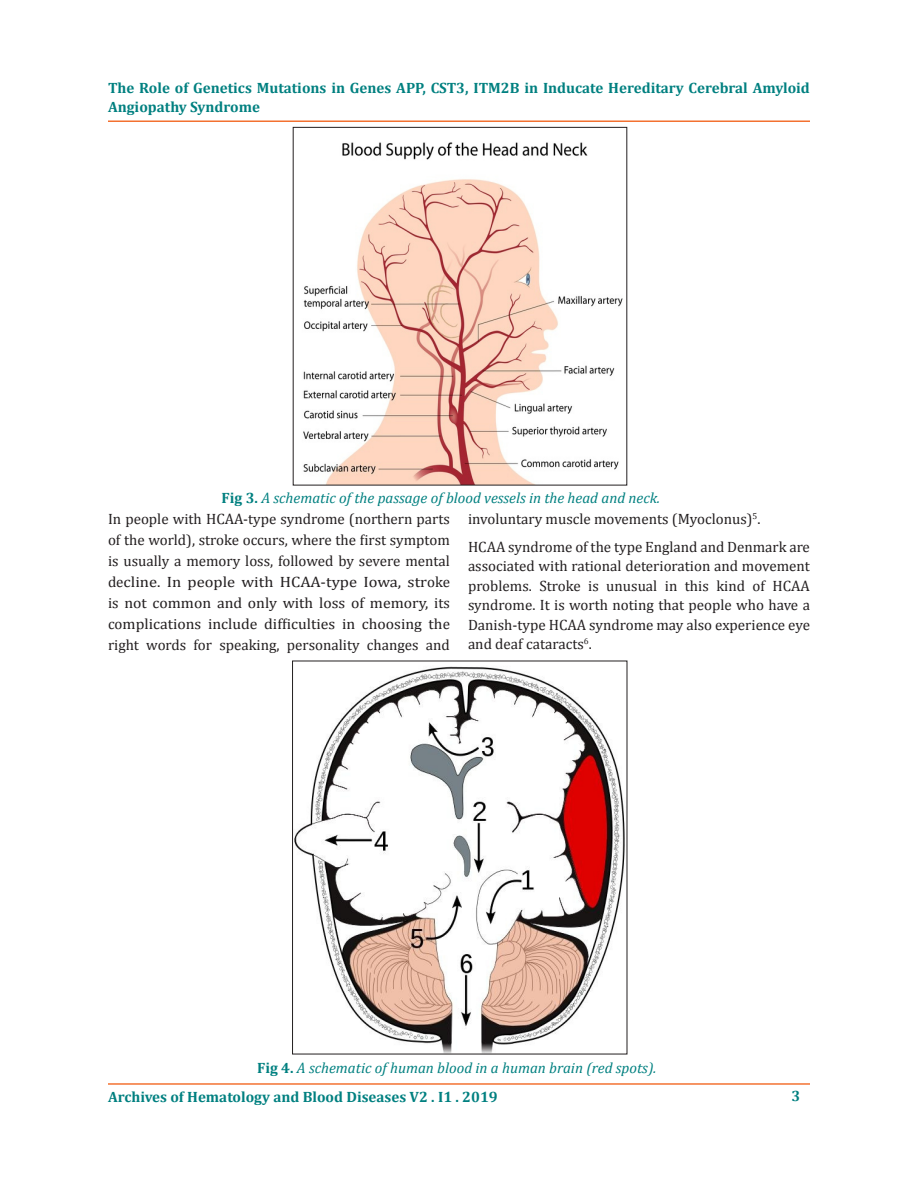
<style>
.page{position:relative;width:918px;height:1188px;background:#fff}
.page>*{position:absolute;margin:0;border:0;box-sizing:border-box;transform-origin:0 0}
.t1{font:15px/21px "Cambria";color:#231f20;text-align:justify}
.t2{font:700 15px/19.5px "Cambria";color:#008080}
.t3{font:italic 15px "Cambria";color:#008080}
.s1{font-weight:700;font-style:normal}
</style>
<div class="page">
<hr style="left:108px;top:1083px;width:702px;height:2px;background:#f37232">
<hr style="left:108px;top:120px;width:702px;height:2px;background:#f37131">
<img style="left:303px;top:142px;width:320px;height:341px">
<img style="left:294px;top:666px;width:331px;height:386px">
<p class="t2" style="left:108px;top:77px;width:703px">The Role of Genetics Mutations in Genes APP, CST3, ITM2B in Inducate Hereditary Cerebral Amyloid<br>Angiopathy Syndrome</p>
<p class="t3" style="left:222px;top:488px;width:440px"><span class="s1">Fig 3.</span> A schematic of the passage of blood vessels in the head and neck.</p>
<p class="t1" style="left:108px;top:508px;width:344px">In people with HCAA-type syndrome (northern parts of the world), stroke occurs, where the first symptom is usually a memory loss, followed by severe mental decline. In people with HCAA-type Iowa, stroke is not common and only with loss of memory, its complications include difficulties in choosing the right words for speaking, personality changes and</p>
<p class="t1" style="left:468px;top:508px;width:294px">involuntary muscle movements (Myoclonus)<sup>5</sup>.</p>
<p class="t1" style="left:468px;top:537px;width:343px;line-height:19.5px">HCAA syndrome of the type England and Denmark are associated with rational deterioration and movement problems. Stroke is unusual in this kind of HCAA syndrome. It is worth noting that people who have a Danish-type HCAA syndrome may also experience eye and deaf cataracts<sup>6</sup>.</p>
<p class="t3" style="left:257px;top:1057px;width:401px"><span class="s1">Fig 4.</span> A schematic of human blood in a human brain (red spots).</p>
<p class="t2" style="left:108px;top:1087px;width:391px">Archives of Hematology and Blood Diseases V2 . I1 . 2019</p>
<p class="t2" style="left:792px;top:1086px;width:10px">3</p>
</div>
